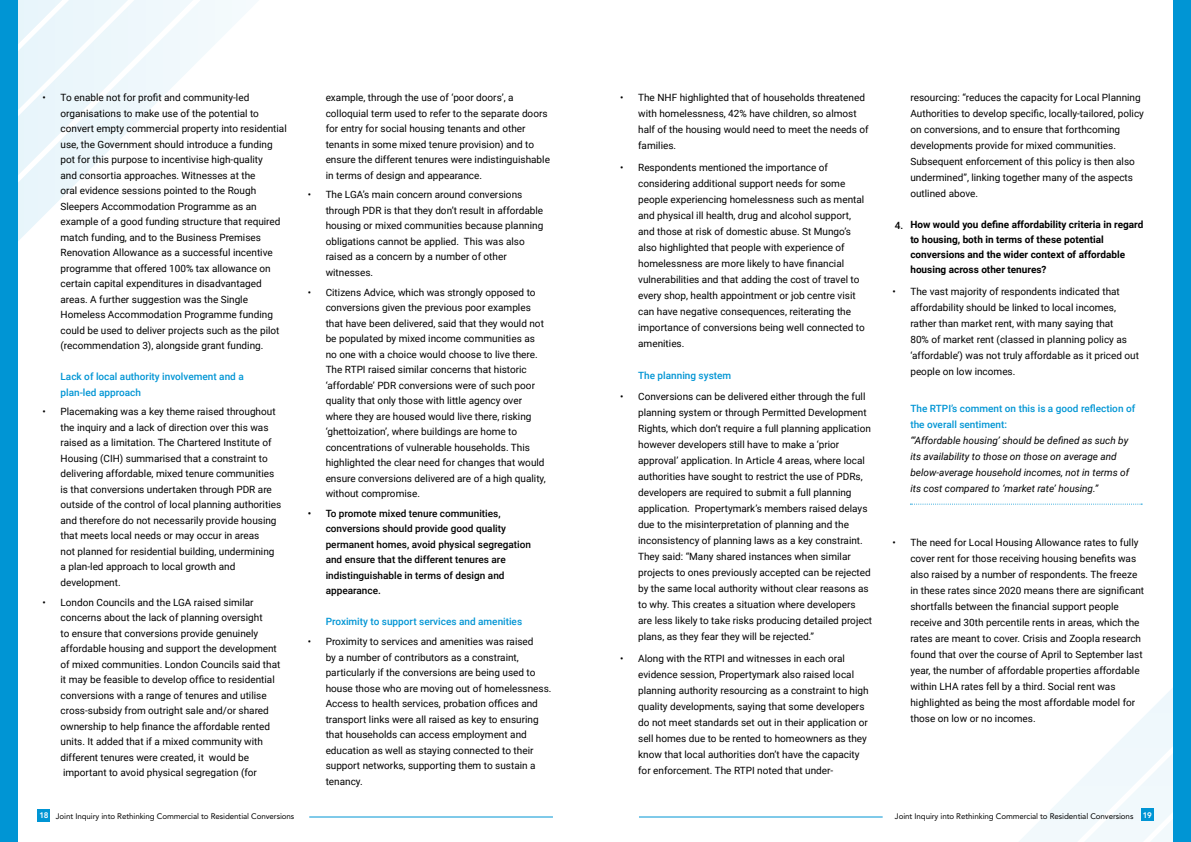
<style>
.page{position:relative;width:1191px;height:842px;background:#fff}
.page>*{position:absolute;margin:0;border:0;box-sizing:border-box;transform-origin:0 0}
.t1{font:10px/15.5px "Roboto";color:#000}
.t2{font:500 10px/15.5px "Roboto";color:#000}
.t3{font:500 10px/16px "Roboto";color:#0095d4}
.t4{font:italic 10px/16px "Roboto";color:#000}
.t5{font:700 10px/15px "Roboto";color:#000}
.t6{font:8px "Avenir LT Std";letter-spacing:-.01em;color:#000}
.s1{font-weight:800;color:#fff}
</style>
<div class="page">
<div style="left:38px;top:809px;width:12px;height:13px;background:#0095d4"></div>
<svg style="left:18px;top:0;width:228px;height:241px"></svg>
<svg style="left:1019px;top:688px;width:154px;height:154px"></svg>
<hr style="left:309px;top:816px;width:244px;height:1px;background:#0095d4">
<div style="left:1173px;top:0;width:18px;height:842px;background:#0095d4"></div>
<div style="left:1141px;top:809px;width:12px;height:12px;background:#0095d4"></div>
<hr style="left:639px;top:816px;width:243px;height:1px;background:#0095d4">
<div style="left:0;top:0;width:18px;height:842px;background:#0095d4"></div>
<svg style="left:910px;top:504px;width:232px;height:1px"></svg>
<p class="t1" style="left:61px;top:89px;width:228px;text-indent:-18px">• To enable not for profit and community-led organisations to make use of the potential to convert empty commercial property into residential use, the Government should introduce a funding pot for this purpose to incentivise high-quality<br>and consortia approaches. Witnesses at the<br>oral evidence sessions pointed to the Rough Sleepers Accommodation Programme as an example of a good funding structure that required match funding, and to the Business Premises Renovation Allowance as a successful incentive programme that offered 100% tax allowance on certain capital expenditures in disadvantaged areas. A further suggestion was the Single Homeless Accommodation Programme funding could be used to deliver projects such as the pilot (recommendation 3), alongside grant funding.</p>
<p class="t3" style="left:61px;top:368px;width:185px;line-height:15.5px">Lack of local authority involvement and a plan-led approach</p>
<p class="t1" style="left:61px;top:404px;width:222px;text-indent:-18px">• Placemaking was a key theme raised throughout the inquiry and a lack of direction over this was raised as a limitation. The Chartered Institute of Housing (CIH) summarised that a constraint to delivering affordable, mixed tenure communities is that conversions undertaken through PDR are outside of the control of local planning authorities and therefore do not necessarily provide housing that meets local needs or may occur in areas<br>not planned for residential building, undermining a plan-led approach to local growth and development.</p>
<p class="t1" style="left:61px;top:594px;width:221px;text-indent:-18px">• London Councils and the LGA raised similar concerns about the lack of planning oversight<br>to ensure that conversions provide genuinely affordable housing and support the development of mixed communities. London Councils said that it may be feasible to develop office to residential conversions with a range of tenures and utilise cross-subsidy from outright sale and/or shared ownership to help finance the affordable rented units. It added that if a mixed community with different tenures were created, it would be important to avoid physical segregation (for</p>
<p class="t1" style="left:326px;top:89px;width:226px">example, through the use of ‘poor doors’, a colloquial term used to refer to the separate doors for entry for social housing tenants and other tenants in some mixed tenure provision) and to ensure the different tenures were indistinguishable in terms of design and appearance.</p>
<p class="t1" style="left:326px;top:187px;width:219px;text-indent:-18px">• The LGA’s main concern around conversions through PDR is that they don’t result in affordable housing or mixed communities because planning obligations cannot be applied. This was also raised as a concern by a number of other witnesses.</p>
<p class="t1" style="left:326px;top:284px;width:221px;text-indent:-18px">• Citizens Advice, which was strongly opposed to conversions given the previous poor examples that have been delivered, said that they would not be populated by mixed income communities as no one with a choice would choose to live there.<br>The RTPI raised similar concerns that historic ‘affordable’ PDR conversions were of such poor quality that only those with little agency over where they are housed would live there, risking ‘ghettoization’, where buildings are home to concentrations of vulnerable households. This highlighted the clear need for changes that would ensure conversions delivered are of a high quality, without compromise.</p>
<p class="t2" style="left:326px;top:505px;width:207px;text-indent:-18px">• To promote mixed tenure communities, conversions should provide good quality permanent homes, avoid physical segregation and ensure that the different tenures are indistinguishable in terms of design and appearance.</p>
<p class="t3" style="left:326px;top:613px;width:198px">Proximity to support services and amenities</p>
<p class="t1" style="left:326px;top:633px;width:227px;text-indent:-18px">• Proximity to services and amenities was raised<br>by a number of contributors as a constraint, particularly if the conversions are being used to house those who are moving out of homelessness.<br>Access to health services, probation offices and transport links were all raised as key to ensuring that households can access employment and education as well as staying connected to their support networks, supporting them to sustain a tenancy.</p>
<p class="t1" style="left:638px;top:89px;width:232px;line-height:16px;text-indent:-18px">• The NHF highlighted that of households threatened with homelessness, 42% have children, so almost half of the housing would need to meet the needs of families.</p>
<p class="t1" style="left:638px;top:159px;width:228px;line-height:16px;text-indent:-18px">• Respondents mentioned the importance of considering additional support needs for some people experiencing homelessness such as mental and physical ill health, drug and alcohol support, and those at risk of domestic abuse. St Mungo’s also highlighted that people with experience of homelessness are more likely to have financial vulnerabilities and that adding the cost of travel to every shop, health appointment or job centre visit can have negative consequences, reiterating the importance of conversions being well connected to amenities.</p>
<p class="t3" style="left:638px;top:367px;width:95px">The planning system</p>
<p class="t1" style="left:638px;top:388px;width:235px;line-height:16px;text-indent:-18px">• Conversions can be delivered either through the full planning system or through Permitted Development Rights, which don’t require a full planning application however developers still have to make a ‘prior approval’ application. In Article 4 areas, where local authorities have sought to restrict the use of PDRs, developers are required to submit a full planning application. Propertymark’s members raised delays due to the misinterpretation of planning and the inconsistency of planning laws as a key constraint.<br>They said: “Many shared instances when similar projects to ones previously accepted can be rejected by the same local authority without clear reasons as to why. This creates a situation where developers are less likely to take risks producing detailed project plans, as they fear they will be rejected.”</p>
<p class="t1" style="left:638px;top:650px;width:232px;line-height:16px;text-indent:-18px">• Along with the RTPI and witnesses in each oral evidence session, Propertymark also raised local planning authority resourcing as a constraint to high quality developments, saying that some developers do not meet standards set out in their application or sell homes due to be rented to homeowners as they know that local authorities don’t have the capacity for enforcement. The RTPI noted that under-</p>
<p class="t1" style="left:910px;top:89px;width:235px;line-height:16px">resourcing: “reduces the capacity for Local Planning Authorities to develop specific, locally-tailored, policy on conversions, and to ensure that forthcoming developments provide for mixed communities.<br>Subsequent enforcement of this policy is then also undermined”, linking together many of the aspects outlined above.</p>
<p class="t5" style="left:910px;top:217px;width:234px">How would you define affordability criteria in regard to housing, both in terms of these potential conversions and the wider context of affordable housing across other tenures?</p>
<p class="t1" style="left:910px;top:283px;width:230px;line-height:16px;text-indent:-18px">• The vast majority of respondents indicated that affordability should be linked to local incomes, rather than market rent, with many saying that<br>80% of market rent (classed in planning policy as ‘affordable’) was not truly affordable as it priced out people on low incomes.</p>
<p class="t3" style="left:910px;top:400px;width:226px">The RTPI’s comment on this is a good reflection of the overall sentiment:</p>
<p class="t4" style="left:910px;top:432px;width:220px">“’Affordable housing’ should be defined as such by its availability to those on those on average and below-average household incomes, not in terms of its cost compared to ‘market rate’ housing.”</p>
<p class="t2" style="left:895px;top:217px;width:10px">4.</p>
<p class="t1" style="left:910px;top:534px;width:235px;line-height:16px;text-indent:-18px">• The need for Local Housing Allowance rates to fully cover rent for those receiving housing benefits was also raised by a number of respondents. The freeze in these rates since 2020 means there are significant shortfalls between the financial support people receive and 30th percentile rents in areas, which the rates are meant to cover. Crisis and Zoopla research found that over the course of April to September last year, the number of affordable properties affordable within LHA rates fell by a third. Social rent was highlighted as being the most affordable model for those on low or no incomes.</p>
<p class="t6" style="left:39px;top:811px;width:256px"><span class="s1">18</span> Joint Inquiry into Rethinking Commercial to Residential Conversions</p>
<p class="t6" style="left:895px;top:811px;width:258px">Joint Inquiry into Rethinking Commercial to Residential Conversions <span class="s1">19</span></p>
</div>
